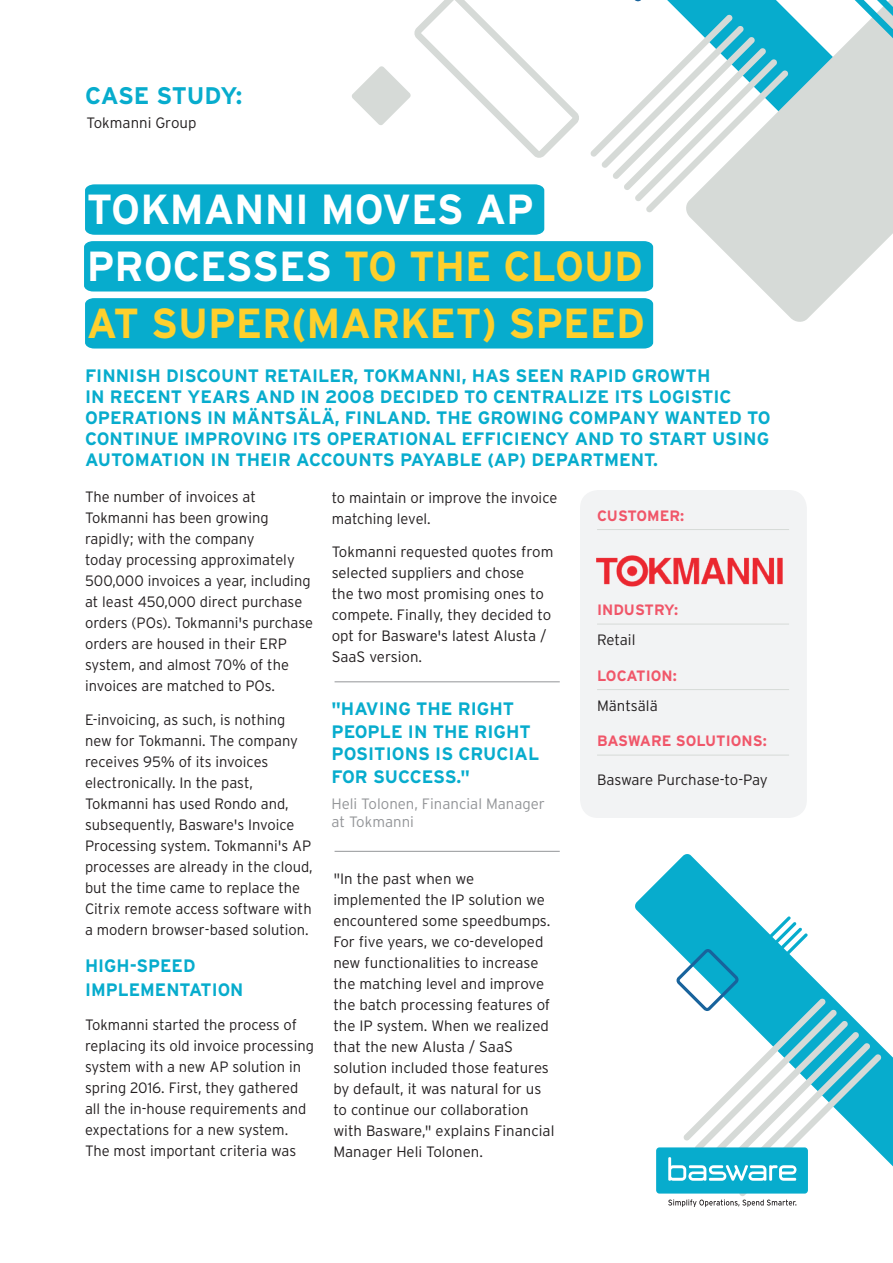
<style>
.page{position:relative;width:893px;height:1263px;background:#fff}
.page>*{position:absolute;margin:0;border:0;box-sizing:border-box;transform-origin:0 0}
.t1{font:700 42px/57px "Interstate";color:#fed02d}
.t2{font:700 24px "Interstate";letter-spacing:-.015em;color:#07accd}
.t3{font:700 18px/21px "Interstate";color:#07accd}
.t4{font:300 15px/21px "Interstate";color:#231f20}
.t5{font:700 15px "Interstate";color:#f05669}
.t6{font:300 15px/18px "Interstate";color:#939598}
.s1{color:#fff}
</style>
<div class="page">
<svg style="left:635px;top:854px;width:258px;height:340px"></svg>
<svg style="left:705px;top:232px;width:188px;height:90px;fill:#d6dad7"></svg>
<svg style="left:352px;top:0;width:227px;height:158px"></svg>
<svg style="left:590px;top:0;width:303px;height:232px"></svg>
<div style="left:84px;top:241px;width:569px;height:50px;background:#07accd"></div>
<div style="left:85px;top:184px;width:459px;height:51px;background:#07accd"></div>
<div style="left:656px;top:1147px;width:152px;height:46px;background:#07accd;border-radius:3px"></div>
<svg style="left:668px;top:916px;width:213px;height:291px"></svg>
<div style="left:580px;top:490px;width:227px;height:328px;background:#f2f3f4;border-radius:18px"></div>
<hr style="left:597px;top:529px;width:192px;height:1px;background:#d6dad7">
<hr style="left:597px;top:624px;width:192px;height:1px;background:#d6dad7">
<hr style="left:597px;top:689px;width:192px;height:1px;background:#d6dad7">
<hr style="left:597px;top:755px;width:192px;height:1px;background:#d6dad7">
<hr style="left:335px;top:681px;width:225px;height:1px;background:#939598">
<hr style="left:335px;top:851px;width:225px;height:1px;background:#939598">
<img style="left:597px;top:555px;width:186px;height:70px">
<div style="left:85px;top:298px;width:568px;height:50px;background:#07accd"></div>
<h2 class="t2" style="left:85px;top:83px;width:159px">CASE STUDY:</h2>
<p class="t4" style="left:87px;top:112px;width:111px">Tokmanni Group</p>
<h1 class="t1" style="left:87px;top:180px;width:560px"><span class="s1">TOKMANNI MOVES AP<br>PROCESSES</span> TO THE CLOUD<br>AT SUPER(MARKET) SPEED</h1>
<p class="t3" style="left:85px;top:365px;width:687px">FINNISH DISCOUNT RETAILER, TOKMANNI, HAS SEEN RAPID GROWTH<br>IN RECENT YEARS AND IN 2008 DECIDED TO CENTRALIZE ITS LOGISTIC OPERATIONS IN MÄNTSÄLÄ, FINLAND. THE GROWING COMPANY WANTED TO CONTINUE IMPROVING ITS OPERATIONAL EFFICIENCY AND TO START USING AUTOMATION IN THEIR ACCOUNTS PAYABLE (AP) DEPARTMENT.</p>
<p class="t4" style="left:85px;top:486px;width:230px">The number of invoices at<br>Tokmanni has been growing rapidly; with the company<br>today processing approximately<br>500,000 invoices a year, including at least 450,000 direct purchase orders (POs). Tokmanni's purchase orders are housed in their ERP system, and almost 70% of the invoices are matched to POs.</p>
<p class="t4" style="left:85px;top:709px;width:229px">E-invoicing, as such, is nothing new for Tokmanni. The company receives 95% of its invoices electronically. In the past,<br>Tokmanni has used Rondo and, subsequently, Basware's Invoice<br>Processing system. Tokmanni's AP processes are already in the cloud, but the time came to replace the<br>Citrix remote access software with a modern browser-based solution.</p>
<p class="t3" style="left:85px;top:953px;width:160px;line-height:24px">HIGH-SPEED<br>IMPLEMENTATION</p>
<p class="t4" style="left:85px;top:1014px;width:230px">Tokmanni started the process of replacing its old invoice processing system with a new AP solution in spring 2016. First, they gathered all the in-house requirements and expectations for a new system.<br>The most important criteria was</p>
<p class="t4" style="left:332px;top:487px;width:227px">to maintain or improve the invoice matching level.</p>
<p class="t4" style="left:332px;top:541px;width:223px">Tokmanni requested quotes from selected suppliers and chose<br>the two most promising ones to compete. Finally, they decided to opt for Basware's latest Alusta /<br>SaaS version.</p>
<p class="t5" style="left:597px;top:507px;width:89px">CUSTOMER:</p>
<p class="t5" style="left:597px;top:601px;width:83px">INDUSTRY:</p>
<p class="t4" style="left:597px;top:629px;width:40px">Retail</p>
<p class="t5" style="left:597px;top:667px;width:81px">LOCATION:</p>
<p class="t4" style="left:597px;top:695px;width:62px">Mäntsälä</p>
<p class="t5" style="left:597px;top:732px;width:171px">BASWARE SOLUTIONS:</p>
<p class="t4" style="left:597px;top:769px;width:172px">Basware Purchase-to-Pay</p>
<p class="t3" style="left:331px;top:698px;width:209px;line-height:22.5px">"HAVING THE RIGHT<br>PEOPLE IN THE RIGHT<br>POSITIONS IS CRUCIAL<br>FOR SUCCESS."</p>
<p class="t6" style="left:331px;top:795px;width:215px">Heli Tolonen, Financial Manager at Tokmanni</p>
<p class="t4" style="left:333px;top:868px;width:223px">"In the past when we implemented the IP solution we encountered some speedbumps.<br>For five years, we co-developed new functionalities to increase the matching level and improve the batch processing features of the IP system. When we realized that the new Alusta / SaaS solution included those features by default, it was natural for us to continue our collaboration with Basware," explains Financial<br>Manager Heli Tolonen.</p>
</div>
